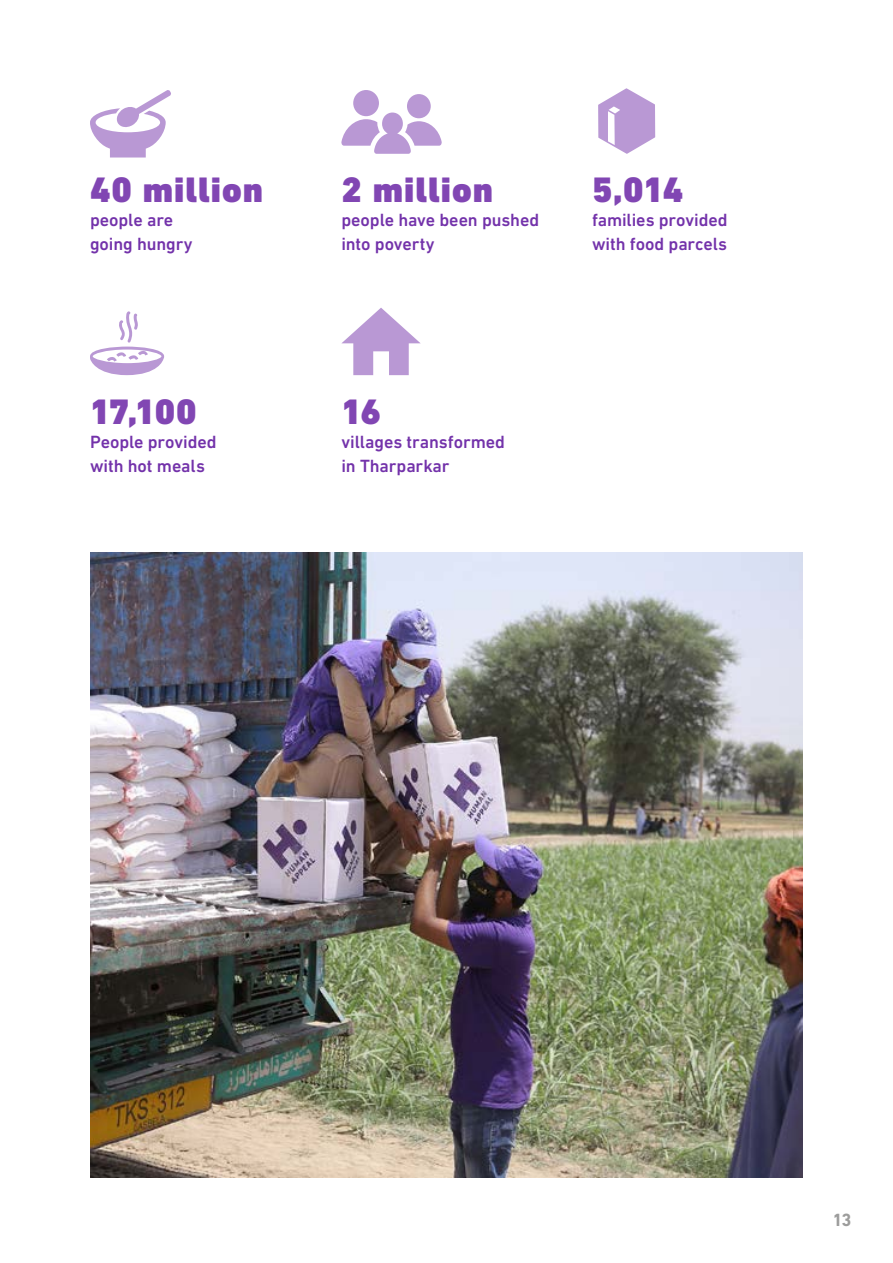
<style>
.page{position:relative;width:893px;height:1263px;background:#fff}
.page>*{position:absolute;margin:0;border:0;box-sizing:border-box;transform-origin:0 0}
.price_handle{font:900 36px "DIN Next LT Pro";letter-spacing:.025em;color:#8146b3}
.price_handle-2{font:500 18px/24px "DIN Next LT Pro";letter-spacing:-.005em;color:#7332aa}
.t1{font:700 18px "DIN Next LT Pro";color:#9d9d9c}
</style>
<div class="page">
<img style="left:90px;top:552px;width:713px;height:625px">
<svg style="left:598px;top:88px;width:57px;height:66px"></svg>
<div style="left:353px;top:90px;width:26px;height:26px;background:#b998d4;border-radius:50%"></div>
<div style="left:407px;top:94px;width:24px;height:24px;background:#b998d4;border-radius:50%"></div>
<svg style="left:341px;top:113px;width:101px;height:41px"></svg>
<svg style="left:90px;top:90px;width:81px;height:67px"></svg>
<svg style="left:90px;top:311px;width:74px;height:64px"></svg>
<svg style="left:341px;top:308px;width:80px;height:67px"></svg>
<p class="price_handle" style="left:90px;top:168px;width:175px">40 million</p>
<p class="price_handle-2" style="left:90px;top:208px;width:104px">people are going hungry</p>
<p class="price_handle" style="left:90px;top:390px;width:108px">17,100</p>
<p class="price_handle-2" style="left:90px;top:429px;width:128px">People provided with hot meals</p>
<p class="price_handle" style="left:341px;top:168px;width:153px">2 million</p>
<p class="price_handle-2" style="left:341px;top:208px;width:199px">people have been pushed into poverty</p>
<p class="price_handle" style="left:592px;top:168px;width:93px">5,014</p>
<p class="price_handle-2" style="left:592px;top:208px;width:137px">families provided with food parcels</p>
<p class="price_handle" style="left:341px;top:390px;width:41px">16</p>
<p class="price_handle-2" style="left:341px;top:429px;width:165px">villages transformed in Tharparkar</p>
<p class="t1" style="left:832px;top:1209px;width:20px">13</p>
</div>
